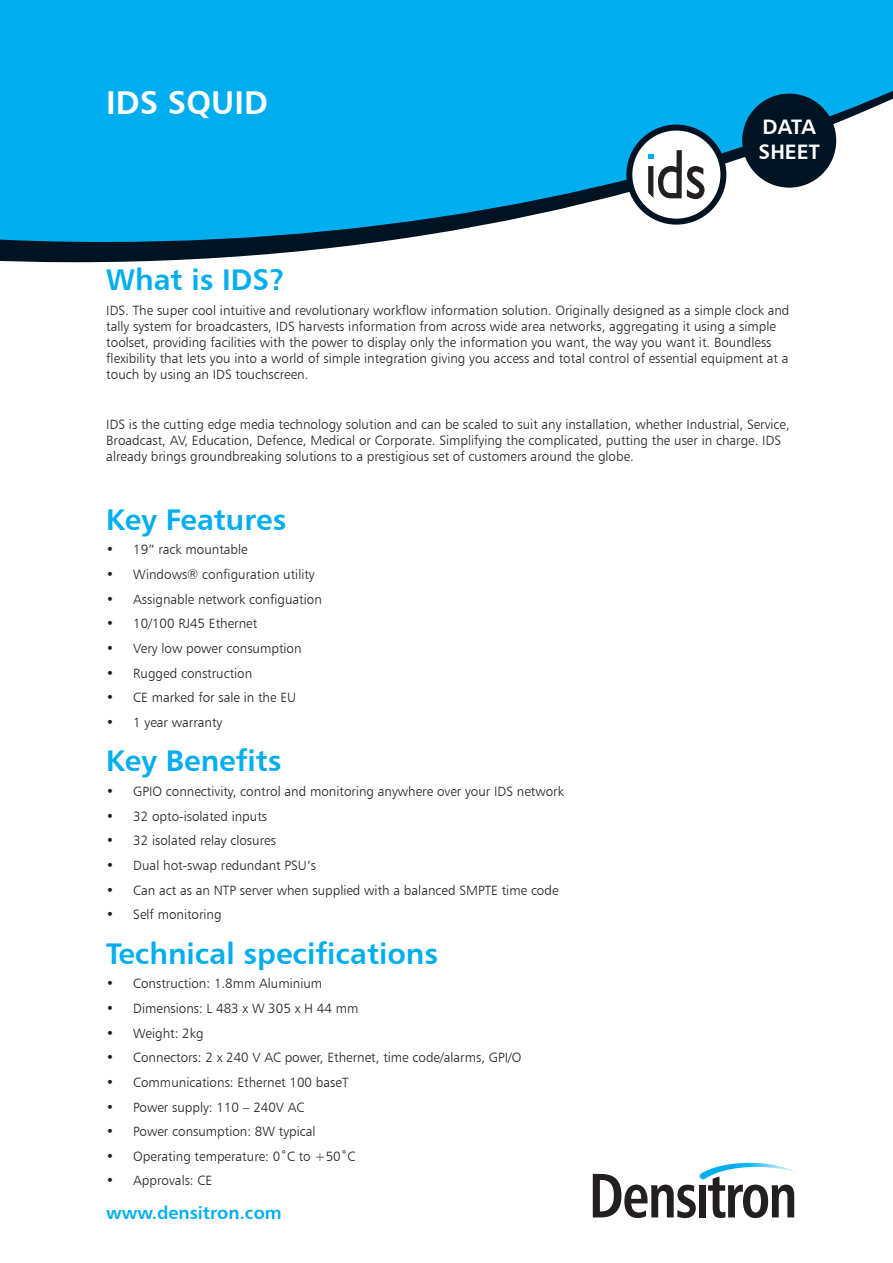
<style>
.page{position:relative;width:893px;height:1263px;background:#fff}
.page>*{position:absolute;margin:0;border:0;box-sizing:border-box;transform-origin:0 0}
.t1{font:33px "Humanist 777 BT Bold B";color:#fff}
.t2{font:29.85px "Humanist 777 BT Bold B";color:#00aeef}
.t3{font:20.85px "Humanist 777 BT Bold B";color:#fff}
.t4{font:18px "Humanist 777 BT Bold B";color:#00aeef}
.t5{font:13.5px/16.2px "Humanist 777 BT Light B";color:#231f20}
</style>
<div class="page">
<svg style="left:0;top:242px;width:378px;height:20px;fill:#001322"></svg>
<svg style="left:0;top:0;width:893px;height:242px;background:#1db2e9"></svg>
<svg style="left:593px;top:1163px;width:202px;height:55px"></svg>
<div style="left:742px;top:94px;width:94px;height:94px;background:#001322;border-radius:50%"></div>
<svg style="left:629px;top:128px;width:94px;height:94px"></svg>
<svg style="left:648px;top:150px;width:57px;height:49px"></svg>
<div style="left:626px;top:125px;width:100px;height:100px;border:6px solid #001322;border-radius:50%"></div>
<p class="t1" style="left:106px;top:81px;width:163px">IDS SQUID</p>
<p class="t3" style="left:763px;top:113px;width:55px">DATA</p>
<p class="t3" style="left:759px;top:138px;width:63px">SHEET</p>
<p class="t2" style="left:106px;top:261px;width:180px">What is IDS?</p>
<p class="t5" style="left:106px;top:302px;width:685px">IDS. The super cool intuitive and revolutionary workflow information solution. Originally designed as a simple clock and tally system for broadcasters, IDS harvests information from across wide area networks, aggregating it using a simple toolset, providing facilities with the power to display only the information you want, the way you want it. Boundless flexibility that lets you into a world of simple integration giving you access and total control of essential equipment at a touch by using an IDS touchscreen.</p>
<p class="t5" style="left:106px;top:415px;width:685px">IDS is the cutting edge media technology solution and can be scaled to suit any installation, whether Industrial, Service,<br>Broadcast, AV, Education, Defence, Medical or Corporate. Simplifying the complicated, putting the user in charge. IDS already brings groundbreaking solutions to a prestigious set of customers around the globe.</p>
<p class="t2" style="left:106px;top:501px;width:182px">Key Features</p>
<p class="t5" style="left:106px;top:541px;width:143px">• 19” rack mountable</p>
<p class="t5" style="left:106px;top:566px;width:210px">• Windows® configuration utility</p>
<p class="t5" style="left:106px;top:591px;width:217px">• Assignable network configuation</p>
<p class="t5" style="left:106px;top:615px;width:152px">• 10/100 RJ45 Ethernet</p>
<p class="t5" style="left:106px;top:640px;width:197px">• Very low power consumption</p>
<p class="t5" style="left:106px;top:665px;width:148px">• Rugged construction</p>
<p class="t5" style="left:106px;top:689px;width:192px">• CE marked for sale in the EU</p>
<p class="t5" style="left:106px;top:714px;width:118px">• 1 year warranty</p>
<p class="t2" style="left:106px;top:742px;width:177px">Key Benefits</p>
<p class="t5" style="left:106px;top:783px;width:459px">• GPIO connectivity, control and monitoring anywhere over your IDS network</p>
<p class="t5" style="left:106px;top:808px;width:162px">• 32 opto-isolated inputs</p>
<p class="t5" style="left:106px;top:832px;width:171px">• 32 isolated relay closures</p>
<p class="t5" style="left:106px;top:857px;width:211px">• Dual hot-swap redundant PSU’s</p>
<p class="t5" style="left:106px;top:882px;width:454px">• Can act as an NTP server when supplied with a balanced SMPTE time code</p>
<p class="t5" style="left:106px;top:906px;width:117px">• Self monitoring</p>
<p class="t2" style="left:106px;top:934px;width:333px">Technical specifications</p>
<p class="t5" style="left:106px;top:975px;width:217px">• Construction: 1.8mm Aluminium</p>
<p class="t5" style="left:106px;top:1000px;width:254px">• Dimensions: L 483 x W 305 x H 44 mm</p>
<p class="t5" style="left:106px;top:1024px;width:99px">• Weight: 2kg</p>
<p class="t5" style="left:106px;top:1049px;width:417px">• Connectors: 2 x 240 V AC power, Ethernet, time code/alarms, GPI/O</p>
<p class="t5" style="left:106px;top:1074px;width:244px">• Communications: Ethernet 100 baseT</p>
<p class="t5" style="left:106px;top:1098px;width:200px">• Power supply: 110 – 240V AC</p>
<p class="t5" style="left:106px;top:1123px;width:211px">• Power consumption: 8W typical</p>
<p class="t5" style="left:106px;top:1148px;width:251px">• Operating temperature: 0˚C to +50˚C</p>
<p class="t5" style="left:106px;top:1172px;width:107px">• Approvals: CE</p>
<p class="t4" style="left:106px;top:1201px;width:177px">www.densitron.com</p>
</div>
